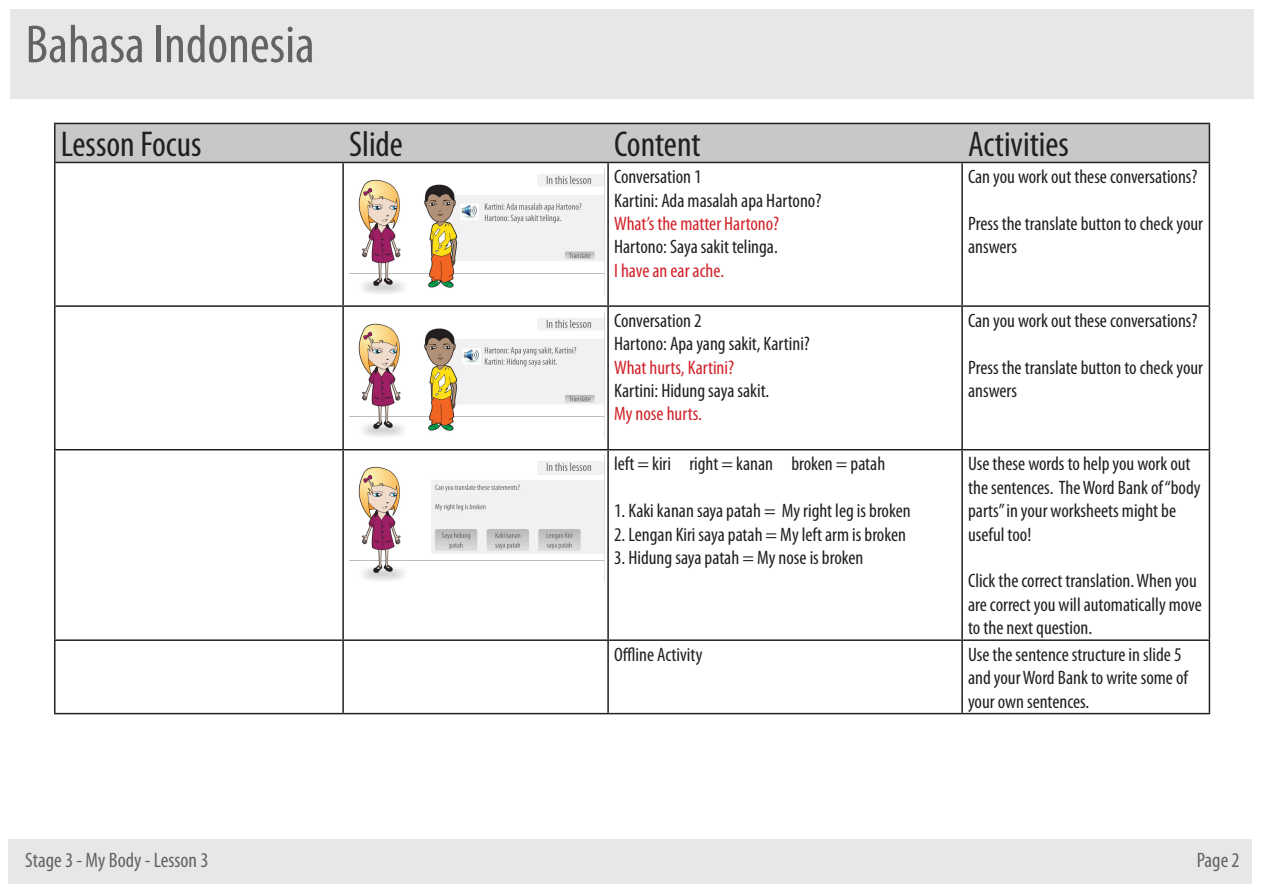
<style>
.page{position:relative;width:1263px;height:893px;background:#fff}
.page>*{position:absolute;margin:0;border:0;box-sizing:border-box;transform-origin:0 0}
.t1{font:condensed 54px "Myriad Pro";color:#636366}
.t2{font:condensed 36px "Myriad Pro";color:#231f20}
.t3{font:condensed 21px "Myriad Pro";color:#636366}
.t4{font:condensed 19.5px/23.4px "Myriad Pro";color:#231f20}
.t5{font:condensed 19.5px "Myriad Pro";color:#d1232a}
.s1{color:#d1232a}
</style>
<div class="page">
<div style="left:10px;top:9px;width:1243px;height:90px;background:#e6e7e9"></div>
<div style="left:9px;top:839px;width:1243px;height:45px;background:#e6e7e9"></div>
<div style="left:56px;top:124px;width:1153px;height:38px;background:#c7c8ca"></div>
<hr style="left:54px;top:162px;width:289px;height:1px;background:#231f20">
<hr style="left:54px;top:163px;width:2px;height:142px;background:#231f20">
<hr style="left:343px;top:162px;width:265px;height:1px;background:#231f20">
<hr style="left:342px;top:163px;width:2px;height:142px;background:#231f20">
<hr style="left:608px;top:162px;width:354px;height:1px;background:#231f20">
<hr style="left:607px;top:163px;width:2px;height:142px;background:#231f20">
<hr style="left:962px;top:162px;width:248px;height:1px;background:#231f20">
<hr style="left:961px;top:163px;width:2px;height:142px;background:#231f20">
<hr style="left:1209px;top:163px;width:1px;height:142px;background:#231f20">
<hr style="left:54px;top:305px;width:289px;height:2px;background:#231f20">
<hr style="left:54px;top:307px;width:2px;height:142px;background:#231f20">
<hr style="left:343px;top:305px;width:265px;height:2px;background:#231f20">
<hr style="left:342px;top:307px;width:2px;height:142px;background:#231f20">
<hr style="left:608px;top:305px;width:354px;height:2px;background:#231f20">
<hr style="left:607px;top:307px;width:2px;height:142px;background:#231f20">
<hr style="left:962px;top:305px;width:248px;height:2px;background:#231f20">
<hr style="left:961px;top:307px;width:2px;height:142px;background:#231f20">
<hr style="left:1209px;top:307px;width:1px;height:142px;background:#231f20">
<hr style="left:54px;top:449px;width:289px;height:1px;background:#231f20">
<hr style="left:54px;top:450px;width:2px;height:189px;background:#231f20">
<hr style="left:343px;top:449px;width:265px;height:1px;background:#231f20">
<hr style="left:342px;top:450px;width:2px;height:189px;background:#231f20">
<hr style="left:608px;top:449px;width:354px;height:1px;background:#231f20">
<hr style="left:607px;top:450px;width:2px;height:189px;background:#231f20">
<hr style="left:962px;top:449px;width:248px;height:1px;background:#231f20">
<hr style="left:961px;top:450px;width:2px;height:189px;background:#231f20">
<hr style="left:1209px;top:450px;width:1px;height:189px;background:#231f20">
<hr style="left:54px;top:639px;width:289px;height:2px;background:#231f20">
<hr style="left:54px;top:641px;width:2px;height:72px;background:#231f20">
<hr style="left:343px;top:639px;width:265px;height:2px;background:#231f20">
<hr style="left:342px;top:641px;width:2px;height:72px;background:#231f20">
<hr style="left:608px;top:639px;width:354px;height:2px;background:#231f20">
<hr style="left:607px;top:641px;width:2px;height:72px;background:#231f20">
<hr style="left:962px;top:639px;width:248px;height:2px;background:#231f20">
<hr style="left:961px;top:641px;width:2px;height:72px;background:#231f20">
<hr style="left:1209px;top:641px;width:1px;height:72px;background:#231f20">
<hr style="left:54px;top:713px;width:289px;height:1px;background:#231f20">
<hr style="left:343px;top:713px;width:265px;height:1px;background:#231f20">
<hr style="left:608px;top:713px;width:354px;height:1px;background:#231f20">
<hr style="left:962px;top:713px;width:248px;height:1px;background:#231f20">
<hr style="left:54px;top:123px;width:289px;height:1px;background:#231f20">
<hr style="left:54px;top:124px;width:2px;height:38px;background:#231f20">
<hr style="left:343px;top:123px;width:265px;height:1px;background:#231f20">
<hr style="left:608px;top:123px;width:354px;height:1px;background:#231f20">
<hr style="left:962px;top:123px;width:248px;height:1px;background:#231f20">
<hr style="left:1209px;top:124px;width:1px;height:38px;background:#231f20">
<img style="left:349px;top:174px;width:255px;height:120px">
<img style="left:349px;top:318px;width:255px;height:119px">
<img style="left:349px;top:461px;width:255px;height:120px">
<p class="t1" style="left:26px;top:12px;width:291px">Bahasa Indonesia</p>
<p class="t2" style="left:61px;top:123px;width:142px">Lesson Focus</p>
<p class="t2" style="left:349px;top:123px;width:55px">Slide</p>
<p class="t2" style="left:614px;top:123px;width:88px">Content</p>
<p class="t2" style="left:968px;top:123px;width:102px">Activities</p>
<p class="t4" style="left:614px;top:165px;width:89px">Conversation 1</p>
<p class="t4" style="left:614px;top:188px;width:209px">Kartini: Ada masalah apa Hartono?<br><span class="s1">What’s the matter Hartono?</span></p>
<p class="t4" style="left:614px;top:235px;width:165px">Hartono: Saya sakit telinga.</p>
<p class="t5" style="left:614px;top:258px;width:112px">I have an ear ache.</p>
<p class="t4" style="left:968px;top:165px;width:231px">Can you work out these conversations?</p>
<p class="t4" style="left:968px;top:212px;width:236px">Press the translate button to check your answers</p>
<p class="t4" style="left:614px;top:308px;width:89px">Conversation 2</p>
<p class="t4" style="left:614px;top:332px;width:197px">Hartono: Apa yang sakit, Kartini?<br><span class="s1">What hurts, Kartini?</span></p>
<p class="t4" style="left:614px;top:379px;width:157px">Kartini: Hidung saya sakit.</p>
<p class="t5" style="left:614px;top:402px;width:89px">My nose hurts.</p>
<p class="t4" style="left:614px;top:452px;width:273px">left = kiri right = kanan broken = patah</p>
<p class="t4" style="left:614px;top:499px;width:298px">1. Kaki kanan saya patah = My right leg is broken</p>
<p class="t4" style="left:614px;top:522px;width:293px">2. Lengan Kiri saya patah = My left arm is broken</p>
<p class="t4" style="left:614px;top:546px;width:251px">3. Hidung saya patah = My nose is broken</p>
<p class="t4" style="left:968px;top:308px;width:231px">Can you work out these conversations?</p>
<p class="t4" style="left:968px;top:355px;width:236px">Press the translate button to check your answers</p>
<p class="t4" style="left:968px;top:452px;width:234px">Use these words to help you work out the sentences. The Word Bank of “body parts” in your worksheets might be useful too!</p>
<p class="t4" style="left:968px;top:569px;width:235px">Click the correct translation. When you are correct you will automatically move to the next question.</p>
<p class="t4" style="left:614px;top:642px;width:90px">Offline Activity</p>
<p class="t4" style="left:968px;top:642px;width:221px">Use the sentence structure in slide 5 and your Word Bank to write some of your own sentences.</p>
<p class="t3" style="left:25px;top:847px;width:185px">Stage 3 - My Body - Lesson 3</p>
<p class="t3" style="left:1197px;top:847px;width:44px">Page 2</p>
</div>
